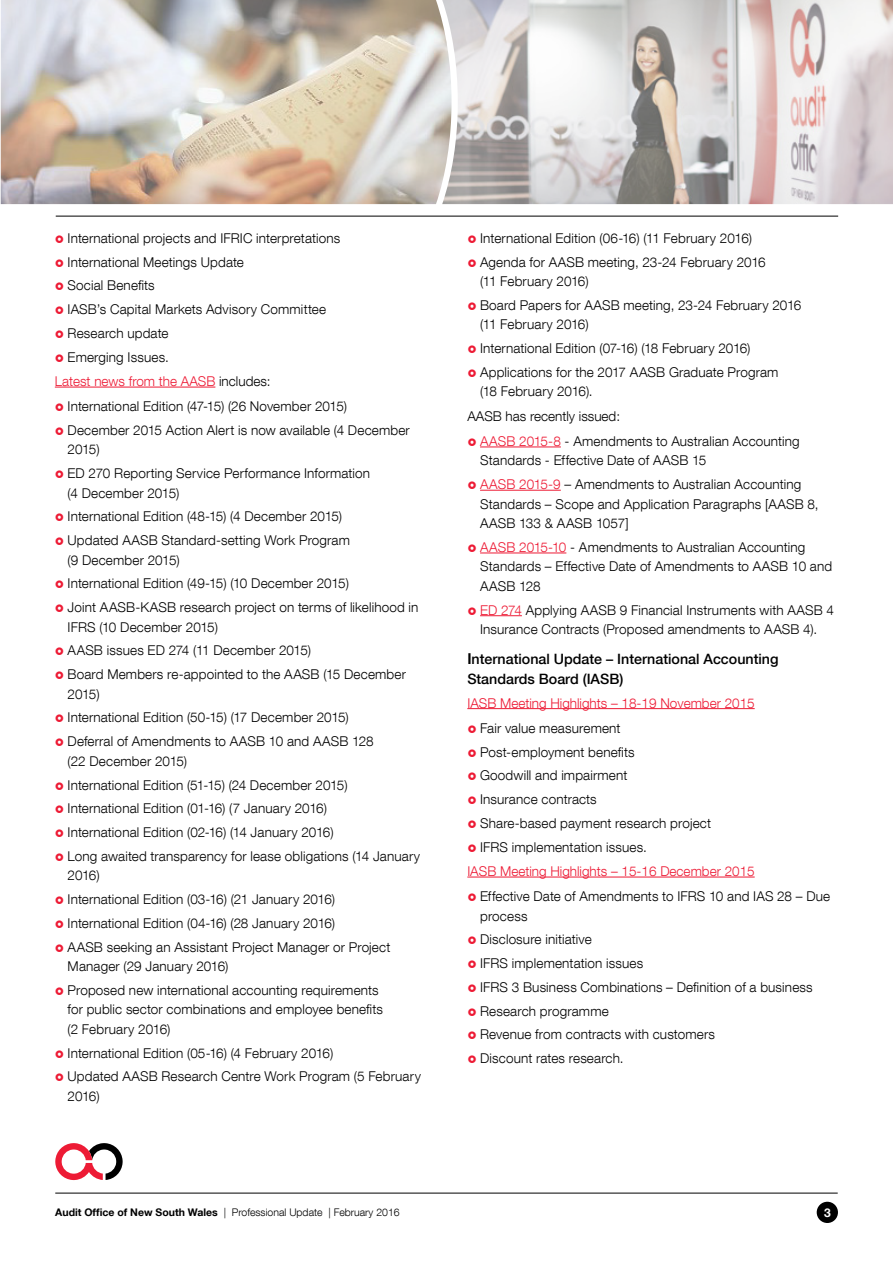
<style>
.page{position:relative;width:893px;height:1263px;background:#fff}
.page>*{position:absolute;margin:0;border:0;box-sizing:border-box;transform-origin:0 0}
.t1{font:500 14.25px/19.5px "Helvetica Neue LT Com";color:#000}
.t2{font:300 13.5px/23.7px "Helvetica Neue LT Com";letter-spacing:.01em;color:#000}
.t3{font:300 13.5px "Helvetica Neue LT Com";color:#ed1b35}
.t4{font:700 12px "Helvetica Neue LT Com";color:#fff}
.t5{font:300 10.5px "Helvetica Neue LT Com";color:#000}
.s1{color:#000}
.s2{color:#ed1b35}
.s3{font-family:"Arial";font-weight:700;font-size:15px}
.s4{font-weight:700}
</style>
<div class="page">
<hr style="left:55px;top:1193px;width:783px;height:1px;background:#000">
<div style="left:817px;top:1202px;width:21px;height:21px;background:#000;border-radius:50%"></div>
<svg style="left:55px;top:1143px;width:68px;height:37px"></svg>
<img style="left:452px;top:0;width:441px;height:204px">
<img style="left:1px;top:0;width:451px;height:204px">
<hr style="left:56px;top:216px;width:782px;height:1px;background:#000">
<hr style="left:55px;top:387px;width:160px;height:1px;background:#ed1b35">
<hr style="left:480px;top:447px;width:81px;height:1px;background:#ed1b35">
<hr style="left:480px;top:490px;width:81px;height:1px;background:#ed1b35">
<hr style="left:480px;top:553px;width:86px;height:1px;background:#ed1b35">
<hr style="left:480px;top:615px;width:42px;height:1px;background:#ed1b35">
<hr style="left:467px;top:708px;width:288px;height:1px;background:#ed1b35">
<hr style="left:467px;top:877px;width:288px;height:1px;background:#ed1b35">
<p class="t2" style="left:68px;top:226px;width:274px">International projects and IFRIC interpretations</p>
<p class="t2" style="left:68px;top:250px;width:178px">International Meetings Update</p>
<p class="t2" style="left:68px;top:273px;width:89px">Social Benefits</p>
<p class="t2" style="left:68px;top:297px;width:260px">IASB’s Capital Markets Advisory Committee</p>
<p class="t2" style="left:68px;top:321px;width:102px">Research update</p>
<p class="t2" style="left:68px;top:345px;width:103px">Emerging Issues.</p>
<p class="t3" style="left:55px;top:373px;width:217px">Latest news from the AASB <span class="s1">includes:</span></p>
<p class="t2" style="left:68px;top:394px;width:281px">International Edition (47-15) (26 November 2015)</p>
<p class="t2" style="left:68px;top:420px;width:344px;line-height:19.5px">December 2015 Action Alert is now available (4 December<br>2015)</p>
<p class="t2" style="left:68px;top:463px;width:304px;line-height:19.5px">ED 270 Reporting Service Performance Information (4 December 2015)</p>
<p class="t2" style="left:68px;top:504px;width:284px">International Edition (48-15) (4 December 2015)<br>Updated AASB Standard-setting Work Program</p>
<p class="t2" style="left:68px;top:548px;width:352px">(9 December 2015)<br>International Edition (49-15) (10 December 2015)<br>Joint AASB-KASB research project on terms of likelihood in</p>
<p class="t2" style="left:68px;top:615px;width:340px">IFRS (10 December 2015)<br>AASB issues ED 274 (11 December 2015)<br>Board Members re-appointed to the AASB (15 December</p>
<p class="t2" style="left:68px;top:682px;width:308px">2015)<br>International Edition (50-15) (17 December 2015)<br>Deferral of Amendments to AASB 10 and AASB 128</p>
<p class="t2" style="left:68px;top:749px;width:354px">(22 December 2015)<br>International Edition (51-15) (24 December 2015)<br>International Edition (01-16) (7 January 2016)<br>International Edition (02-16) (14 January 2016)<br>Long awaited transparency for lease obligations (14 January</p>
<p class="t2" style="left:68px;top:863px;width:324px">2016)<br>International Edition (03-16) (21 January 2016)<br>International Edition (04-16) (28 January 2016)<br>AASB seeking an Assistant Project Manager or Project</p>
<p class="t2" style="left:68px;top:954px;width:313px">Manager (29 January 2016)<br>Proposed new international accounting requirements</p>
<p class="t2" style="left:68px;top:999px;width:317px;line-height:19.5px">for public sector combinations and employee benefits (2 February 2016)</p>
<p class="t2" style="left:68px;top:1040px;width:355px">International Edition (05-16) (4 February 2016)<br>Updated AASB Research Centre Work Program (5 February</p>
<p class="t2" style="left:68px;top:1084px;width:34px">2016)</p>
<p class="t2" style="left:480px;top:226px;width:287px">International Edition (06-16) (11 February 2016)<br>Agenda for AASB meeting, 23-24 February 2016</p>
<p class="t2" style="left:480px;top:269px;width:323px">(11 February 2016)<br>Board Papers for AASB meeting, 23-24 February 2016</p>
<p class="t2" style="left:480px;top:312px;width:300px">(11 February 2016)<br>International Edition (07-16) (18 February 2016)<br>Applications for the 2017 AASB Graduate Program</p>
<p class="t2" style="left:480px;top:379px;width:114px">(18 February 2016).</p>
<p class="t2" style="left:467px;top:404px;width:154px">AASB has recently issued:</p>
<p class="t2" style="left:480px;top:429px;width:321px"><span class="s2">AASB 2015-8</span> - Amendments to Australian Accounting</p>
<p class="t2" style="left:480px;top:448px;width:323px">Standards - Effective Date of AASB 15<br><span class="s2">AASB 2015-9</span> – Amendments to Australian Accounting</p>
<p class="t2" style="left:480px;top:494px;width:340px;line-height:19.5px">Standards – Scope and Application Paragraphs [AASB 8,<br>AASB 133 &amp; AASB 1057]</p>
<p class="t2" style="left:480px;top:537px;width:354px;line-height:19.5px"><span class="s2">AASB 2015-10</span> - Amendments to Australian Accounting<br>Standards – Effective Date of Amendments to AASB 10 and<br>AASB 128</p>
<p class="t2" style="left:480px;top:600px;width:355px;line-height:19.5px"><span class="s2">ED 274</span> Applying AASB 9 Financial Instruments with AASB 4<br>Insurance Contracts (Proposed amendments to AASB 4).</p>
<p class="t1" style="left:467px;top:649px;width:313px"><span class="s3">I</span>nternational Update – International Accounting<br>Standards Board (IASB)</p>
<p class="t3" style="left:467px;top:694px;width:289px">IASB Meeting Highlights – 18-19 November 2015</p>
<p class="t2" style="left:480px;top:716px;width:232px">Fair value measurement<br>Post-employment benefits<br>Goodwill and impairment<br>Insurance contracts<br>Share-based payment research project<br>IFRS implementation issues.</p>
<p class="t3" style="left:467px;top:863px;width:289px">IASB Meeting Highlights – 15-16 December 2015</p>
<p class="t2" style="left:480px;top:886px;width:352px;line-height:19.5px">Effective Date of Amendments to IFRS 10 and IAS 28 – Due process</p>
<p class="t2" style="left:480px;top:927px;width:334px">Disclosure initiative<br>IFRS implementation issues<br>IFRS 3 Business Combinations – Definition of a business<br>Research programme<br>Revenue from contracts with customers<br>Discount rates research.</p>
<p class="t5" style="left:55px;top:1206px;width:346px"><span class="s4">Audit Office of New South Wales</span> | Professional Update | February 2016</p>
<p class="t4" style="left:824px;top:1205px;width:8px">3</p>
</div>
